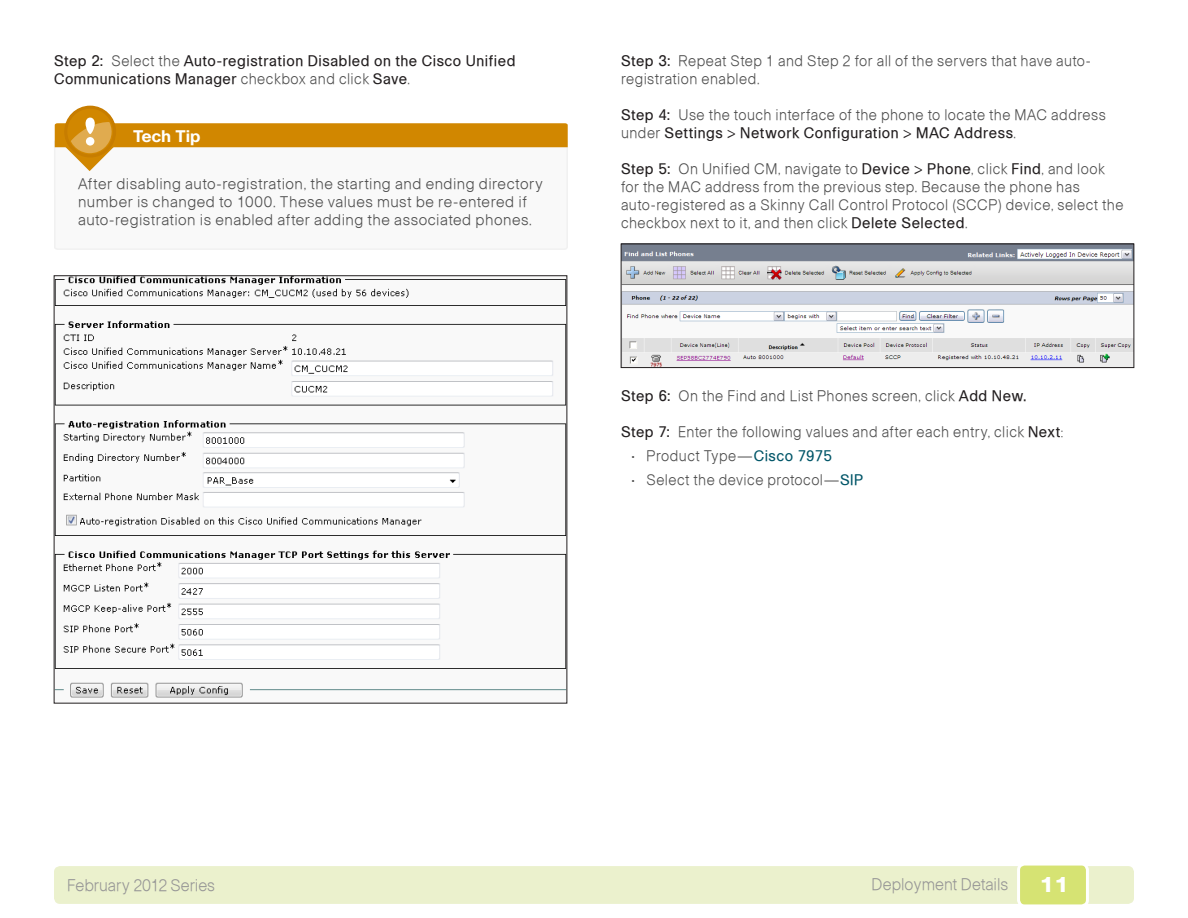
<style>
.page{position:relative;width:1188px;height:918px;background:#fff}
.page>*{position:absolute;margin:0;border:0;box-sizing:border-box;transform-origin:0 0}
.t1{font:900 21px "Cisco";color:#fff}
.t2{font:16.5px "Ciscolight";color:#969696;scale:.95 1}
.t3{font:700 16.5px "Cisco";color:#fff}
.Numbered_step_SBA{font:15px/18px "Ciscolight";letter-spacing:.03em;color:#4d4d4d;scale:.95 1}
.Numbered_step_SBA-2{font:15px/18px "Ciscolight";letter-spacing:.03em;color:#4d4d4d}
.Numbered_step_SBA-3{font:15px/18px "Ciscoregular";letter-spacing:.035em;color:#231f20;scale:.95 1}
.Bullet_1_SBA{font:15px "Ciscolight";letter-spacing:.03em;color:#4d4d4d;scale:.95 1}
.s1{font-family:"Cisco"}
.s2{font-family:"Ciscolight";color:#4d4d4d}
.s3{font-family:"Cisco";color:#231f20}
.s4{font-family:"Ciscoregular";color:#231f20}
.s5{font-family:"Ciscoregular";color:#005568}
</style>
<div class="page">
<div style="left:54px;top:866px;width:1080px;height:38px;background:#ebf1cd;border-radius:6px"></div>
<div style="left:1019px;top:864px;width:68px;height:42px;background:#d6e373;border-radius:6px"></div>
<div style="left:1017px;top:863px;width:72px;height:44px;border:3px solid #fff;border-radius:6px"></div>
<svg style="left:54px;top:140px;width:514px;height:110px"></svg>
<svg style="left:55px;top:106px;width:513px;height:65px"></svg>
<img style="left:56px;top:277px;width:509px;height:421px">
<img style="left:623px;top:246px;width:509px;height:120px">
<div style="left:621px;top:244px;width:513px;height:124px;border:1px solid #231f20"></div>
<p class="Numbered_step_SBA-3" style="left:54px;top:52px;width:487px"><span class="s1">Step 2:</span> <span class="s2">Select the</span> Auto-registration Disabled on the Cisco Unified<br>Communications Manager <span class="s2">checkbox and click</span> Save<span class="s2">.</span></p>
<p class="t3" style="left:133px;top:126px;width:69px">Tech Tip</p>
<p class="Numbered_step_SBA-2" style="left:78px;top:175px;width:466px">After disabling auto-registration, the starting and ending directory number is changed to 1000. These values must be re-entered if auto-registration is enabled after adding the associated phones.</p>
<p class="Numbered_step_SBA" style="left:621px;top:51px;width:496px"><span class="s3">Step 3:</span> Repeat Step 1 and Step 2 for all of the servers that have auto&shy;registration enabled.</p>
<p class="Numbered_step_SBA" style="left:621px;top:105px;width:512px"><span class="s3">Step 4:</span> Use the touch interface of the phone to locate the MAC address under <span class="s4">Settings &gt; Network Configuration &gt; MAC Address</span>.</p>
<p class="Numbered_step_SBA" style="left:621px;top:159px;width:530px"><span class="s3">Step 5:</span> On Unified CM, navigate to <span class="s4">Device &gt; Phone</span>, click <span class="s4">Find</span>, and look for the MAC address from the previous step. Because the phone has auto-registered as a Skinny Call Control Protocol (SCCP) device, select the checkbox next to it, and then click <span class="s4">Delete Selected</span>.</p>
<p class="Numbered_step_SBA" style="left:621px;top:386px;width:428px"><span class="s3">Step 6:</span> On the Find and List Phones screen, click <span class="s4">Add New.</span></p>
<p class="Numbered_step_SBA" style="left:621px;top:422px;width:467px"><span class="s3">Step 7:</span> Enter the following values and after each entry, click <span class="s4">Next</span>:</p>
<p class="Bullet_1_SBA" style="left:632px;top:447px;width:212px">• Product Type—<span class="s5">Cisco 7975</span></p>
<p class="Bullet_1_SBA" style="left:632px;top:471px;width:246px">• Select the device protocol—<span class="s5">SIP</span></p>
<p class="t2" style="left:67px;top:875px;width:157px">February 2012 Series</p>
<p class="t2" style="left:872px;top:874px;width:146px">Deployment Details</p>
<h1 class="t1" style="left:1039px;top:872px;width:31px">11</h1>
</div>
